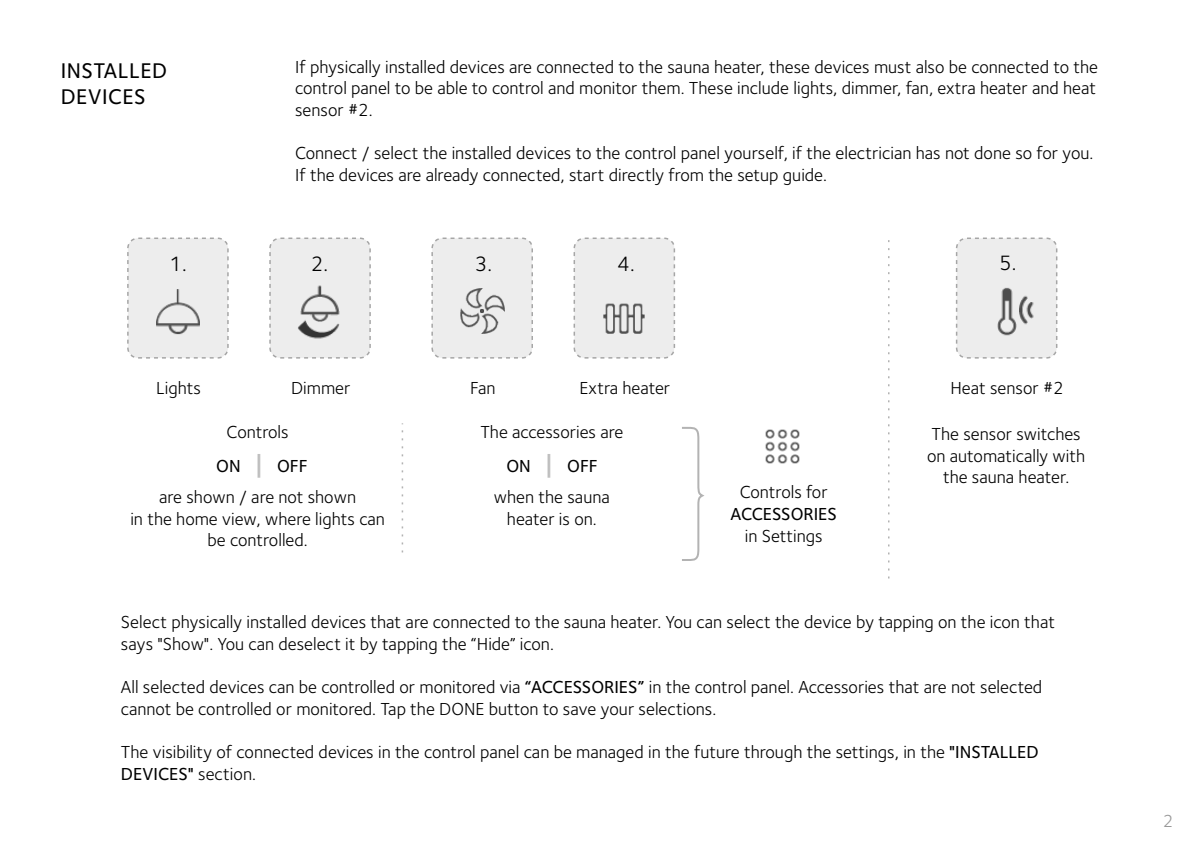
<style>
.page{position:relative;width:1186px;height:846px;background:#fff}
.page>*{position:absolute;margin:0;border:0;box-sizing:border-box;transform-origin:0 0}
.t1{font:500 22px/26.4px "Foundry Sterling OT2";letter-spacing:.025em;color:#000}
.t2{font:21.4px "Foundry Sterling OT2";color:#000}
.t3{font:18px/21.6px "Foundry Sterling OT2";color:#000}
.t4{font:500 18px "Foundry Sterling OT2";color:#000}
.t5{font:18px "Foundry Sterling OT2";color:#999}
.s1{font-size:30px;color:#bfbfbf}
.s2{font-weight:500}
</style>
<div class="page">
<div style="left:128px;top:238px;width:100px;height:119px;background:#ededed;border-radius:10px"></div>
<div style="left:127px;top:237px;width:102px;height:121px;border:2px dashed #a6a6a6;border-radius:10px"></div>
<img style="left:156px;top:289px;width:44px;height:46px">
<div style="left:270px;top:238px;width:100px;height:119px;background:#ededed;border-radius:10px"></div>
<div style="left:269px;top:237px;width:102px;height:121px;border:2px dashed #a6a6a6;border-radius:10px"></div>
<img style="left:298px;top:285px;width:42px;height:54px">
<div style="left:432px;top:238px;width:100px;height:119px;background:#ededed;border-radius:10px"></div>
<div style="left:431px;top:237px;width:102px;height:121px;border:2px dashed #a6a6a6;border-radius:10px"></div>
<img style="left:460px;top:288px;width:45px;height:46px">
<div style="left:574px;top:238px;width:100px;height:119px;background:#ededed;border-radius:10px"></div>
<div style="left:573px;top:237px;width:102px;height:121px;border:2px dashed #a6a6a6;border-radius:10px"></div>
<img style="left:603px;top:303px;width:42px;height:31px">
<div style="left:956px;top:238px;width:100px;height:119px;background:#ededed;border-radius:10px"></div>
<div style="left:955px;top:237px;width:102px;height:121px;border:2px dashed #a6a6a6;border-radius:10px"></div>
<img style="left:997px;top:287px;width:37px;height:49px">
<svg style="left:401px;top:423px;width:2px;height:129px"></svg>
<svg style="left:888px;top:240px;width:1px;height:338px"></svg>
<svg style="left:682px;top:427px;width:22px;height:134px"></svg>
<img style="left:765px;top:429px;width:35px;height:35px">
<p class="t1" style="left:61px;top:56px;width:108px">INSTALLED<br>DEVICES</p>
<p class="t3" style="left:295px;top:55px;width:804px;text-align:justify">If physically installed devices are connected to the sauna heater, these devices must also be connected to the control panel to be able to control and monitor them. These include lights, dimmer, fan, extra heater and heat sensor #2.</p>
<p class="t3" style="left:295px;top:141px;width:799px">Connect / select the installed devices to the control panel yourself, if the electrician has not done so for you.<br>If the devices are already connected, start directly from the setup guide.</p>
<p class="t2" style="left:169px;top:248px;width:19px">1.</p>
<p class="t2" style="left:311px;top:248px;width:19px">2.</p>
<p class="t2" style="left:474px;top:248px;width:19px">3.</p>
<p class="t2" style="left:617px;top:248px;width:19px">4.</p>
<p class="t2" style="left:998px;top:247px;width:19px">5.</p>
<p class="t3" style="left:156px;top:376px;width:46px">Lights</p>
<p class="t3" style="left:291px;top:376px;width:61px">Dimmer</p>
<p class="t3" style="left:470px;top:376px;width:27px">Fan</p>
<p class="t3" style="left:579px;top:376px;width:92px">Extra heater</p>
<p class="t3" style="left:950px;top:376px;width:115px">Heat sensor #2</p>
<p class="t3" style="left:226px;top:420px;width:64px">Controls</p>
<p class="t3" style="left:480px;top:420px;width:144px">The accessories are</p>
<p class="t3" style="left:926px;top:422px;width:160px;text-align:center">The sensor switches on automatically with the sauna heater.</p>
<p class="t4" style="left:216px;top:452px;width:93px">ON <span class="s1">|</span> OFF</p>
<p class="t4" style="left:506px;top:452px;width:93px">ON <span class="s1">|</span> OFF</p>
<p class="t3" style="left:739px;top:480px;width:89px">Controls for</p>
<p class="t4" style="left:730px;top:500px;width:108px">ACCESSORIES</p>
<p class="t3" style="left:744px;top:523px;width:79px">in Settings</p>
<p class="t3" style="left:130px;top:484px;width:256px;text-align:center">are shown / are not shown<br>in the home view, where lights can be controlled.</p>
<p class="t3" style="left:494px;top:484px;width:117px;text-align:center">when the sauna heater is on.</p>
<p class="t3" style="left:121px;top:610px;width:935px">Select physically installed devices that are connected to the sauna heater. You can select the device by tapping on the icon that says "Show". You can deselect it by tapping the “Hide” icon.</p>
<p class="t3" style="left:121px;top:675px;width:922px">All selected devices can be controlled or monitored via <span class="s2">“ACCESSORIES”</span> in the control panel. Accessories that are not selected cannot be controlled or monitored. Tap the DONE button to save your selections.</p>
<p class="t3" style="left:121px;top:739px;width:919px">The visibility of connected devices in the control panel can be managed in the future through the settings, in the <span class="s2">"INSTALLED<br>DEVICES"</span> section.</p>
<p class="t5" style="left:1162px;top:807px;width:12px">2</p>
</div>
